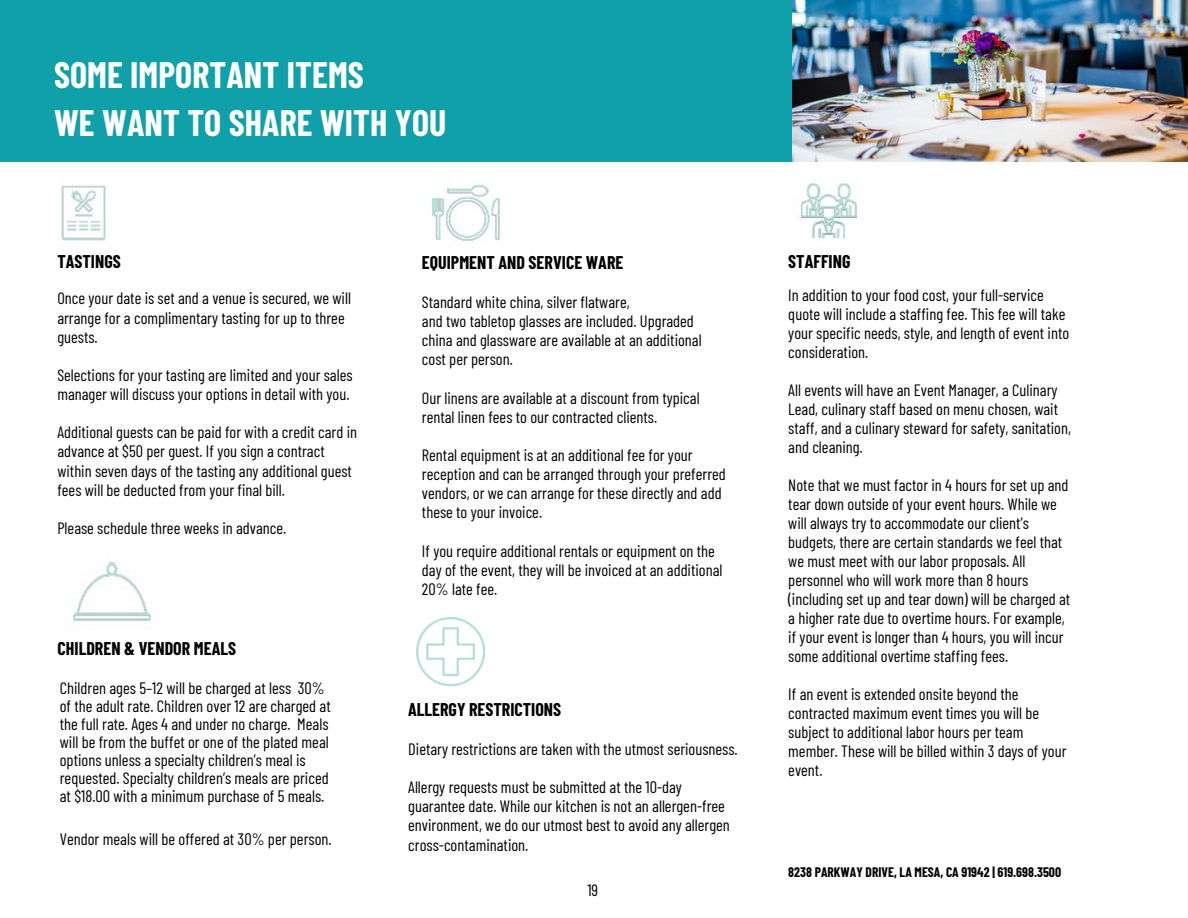
<style>
.page{position:relative;width:1188px;height:918px;background:#fff}
.page>*{position:absolute;margin:0;border:0;box-sizing:border-box;transform-origin:0 0}
.t1{font:700 36px/48.3px "Barlow Condensed";letter-spacing:.005em;color:#fff}
.t2{font:700 18px "Barlow Condensed";color:#000}
.t3{font:16.5px/19px "Barlow Condensed";color:#000}
.t4{font:700 13.5px "Barlow Condensed";color:#000}
</style>
<div class="page">
<div style="left:0;top:0;width:793px;height:162px;background:#0fa0aa"></div>
<img style="left:61px;top:185px;width:45px;height:57px">
<img style="left:431px;top:185px;width:71px;height:56px">
<img style="left:796px;top:183px;width:63px;height:56px">
<img style="left:793px;top:0;width:395px;height:162px">
<img style="left:73px;top:561px;width:79px;height:61px">
<img style="left:417px;top:617px;width:68px;height:68px">
<p class="t1" style="left:54px;top:50px;width:394px">SOME IMPORTANT ITEMS<br>WE WANT TO SHARE WITH YOU</p>
<h2 class="t2" style="left:57px;top:250px;width:65px">TASTINGS</h2>
<h3 class="t2" style="left:422px;top:251px;width:203px">EQUIPMENT AND SERVICE WARE</h3>
<h3 class="t3" style="left:57px;top:288px;width:295px">Once your date is set and a venue is secured, we will arrange for a complimentary tasting for up to three guests.</h3>
<h3 class="t3" style="left:57px;top:365px;width:297px">Selections for your tasting are limited and your sales manager will discuss your options in detail with you.</h3>
<h3 class="t3" style="left:57px;top:422px;width:301px">Additional guests can be paid for with a credit card in advance at $50 per guest. If you sign a contract within seven days of the tasting any additional guest fees will be deducted from your final bill.</h3>
<p class="t3" style="left:57px;top:518px;width:230px">Please schedule three weeks in advance.</p>
<h2 class="t3" style="left:422px;top:292px;width:281px">Standard white china, silver flatware,<br>and two tabletop glasses are included. Upgraded china and glassware are available at an additional cost per person.</h2>
<h3 class="t3" style="left:422px;top:387px;width:279px">Our linens are available at a discount from typical rental linen fees to our contracted clients.</h3>
<h3 class="t3" style="left:422px;top:445px;width:305px">Rental equipment is at an additional fee for your reception and can be arranged through your preferred vendors, or we can arrange for these directly and add these to your invoice.</h3>
<p class="t3" style="left:422px;top:540px;width:302px">If you require additional rentals or equipment on the day of the event, they will be invoiced at an additional<br>20% late fee.</p>
<p class="t2" style="left:58px;top:637px;width:180px">CHILDREN &amp; VENDOR MEALS</p>
<h2 class="t3" style="left:60px;top:679px;width:273px;line-height:18px">Children ages 5–12 will be charged at less 30% of the adult rate. Children over 12 are charged at the full rate. Ages 4 and under no charge. Meals will be from the buffet or one of the plated meal options unless a specialty children’s meal is requested. Specialty children’s meals are priced at $18.00 with a minimum purchase of 5 meals.</h2>
<h3 class="t3" style="left:60px;top:829px;width:273px">Vendor meals will be offered at 30% per person.</h3>
<h3 class="t2" style="left:408px;top:698px;width:154px">ALLERGY RESTRICTIONS</h3>
<h3 class="t3" style="left:408px;top:739px;width:331px">Dietary restrictions are taken with the utmost seriousness.</h3>
<p class="t3" style="left:408px;top:777px;width:323px">Allergy requests must be submitted at the 10-day guarantee date. While our kitchen is not an allergen-free environment, we do our utmost best to avoid any allergen cross-contamination.</p>
<h3 class="t3" style="left:587px;top:880px;width:12px">19</h3>
<h2 class="t2" style="left:788px;top:250px;width:64px">STAFFING</h2>
<h3 class="t3" style="left:788px;top:285px;width:282px">In addition to your food cost, your full-service quote will include a staffing fee. This fee will take your specific needs, style, and length of event into consideration.</h3>
<h3 class="t3" style="left:788px;top:380px;width:284px">All events will have an Event Manager, a Culinary Lead, culinary staff based on menu chosen, wait staff, and a culinary steward for safety, sanitation, and cleaning.</h3>
<h3 class="t3" style="left:788px;top:475px;width:283px">Note that we must factor in 4 hours for set up and tear down outside of your event hours. While we will always try to accommodate our client’s budgets, there are certain standards we feel that we must meet with our labor proposals. All personnel who will work more than 8 hours (including set up and tear down) will be charged at a higher rate due to overtime hours. For example, if your event is longer than 4 hours, you will incur some additional overtime staffing fees.</h3>
<h3 class="t3" style="left:788px;top:684px;width:280px">If an event is extended onsite beyond the contracted maximum event times you will be subject to additional labor hours per team member. These will be billed within 3 days of your event.</h3>
<h2 class="t4" style="left:788px;top:863px;width:274px">8238 PARKWAY DRIVE, LA MESA, CA 91942 | 619.698.3500</h2>
</div>
